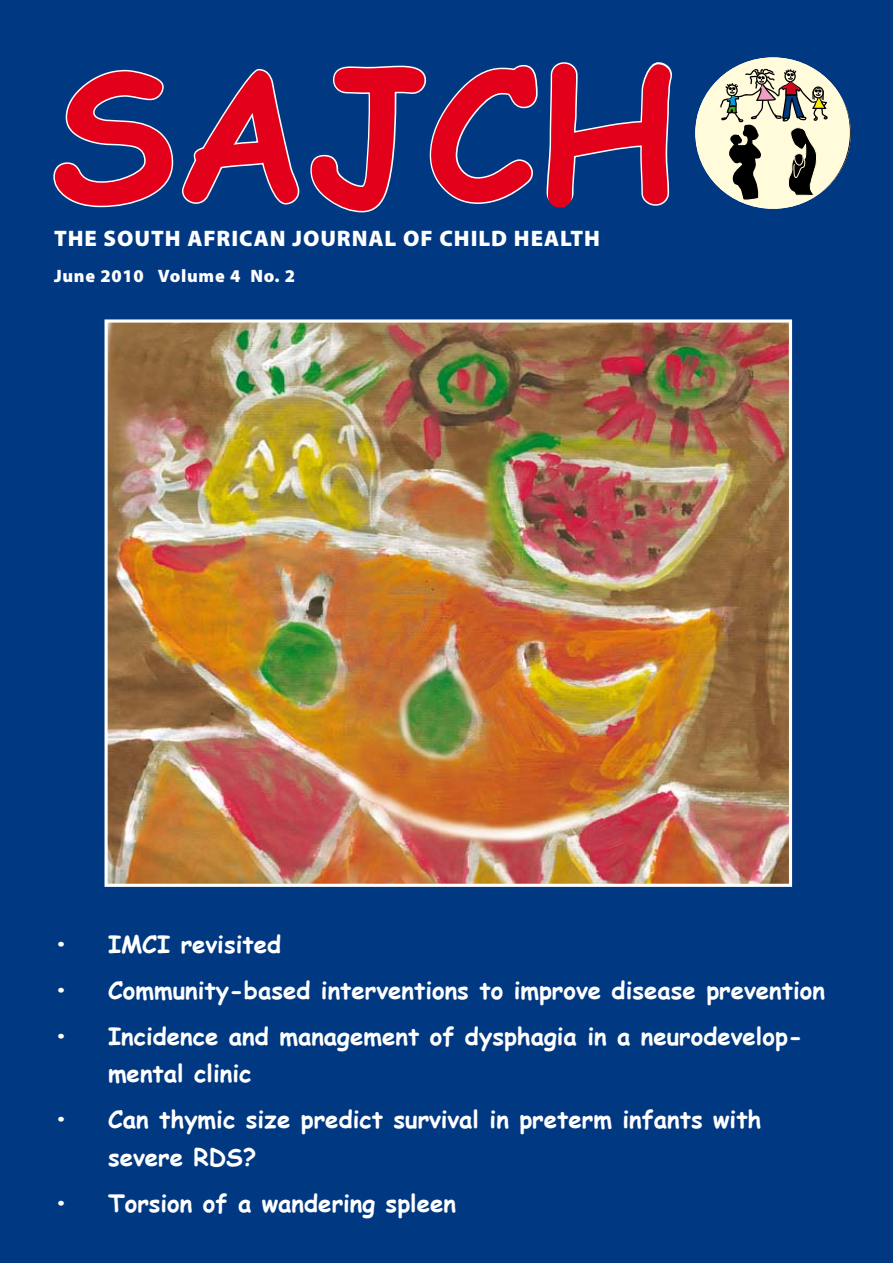
<style>
.page{position:relative;width:893px;height:1263px;background:#003882}
.page>*{position:absolute;margin:0;border:0;box-sizing:border-box;transform-origin:0 0}
.t1{font:700 180px "Comic Sans MS";color:#e2001a}
.t2{font:700 24px/37.5px "Comic Sans MS";color:#fff}
.t3{font:900 22.5px "Myriad Pro";letter-spacing:.04em;color:#fff}
.t4{font:900 18px "Myriad Pro";letter-spacing:.04em;color:#fff}
</style>
<div class="page">
<svg style="left:53px;top:68px;width:247px;height:140px"></svg>
<svg style="left:310px;top:65px;width:228px;height:148px"></svg>
<svg style="left:546px;top:62px;width:126px;height:144px"></svg>
<svg style="left:695px;top:57px;width:156px;height:152px"></svg>
<img style="left:109px;top:323px;width:679px;height:560px">
<div style="left:105px;top:319px;width:687px;height:568px;border:3px solid #fff"></div>
<h1 class="t1" style="left:51px;top:2px;width:627px">SAJCH</h1>
<p class="t3" style="left:54px;top:223px;width:547px">THE SOUTH AFRICAN JOURNAL OF CHILD HEALTH</p>
<p class="t4" style="left:54px;top:264px;width:243px">June 2010 Volume 4 No. 2</p>
<p class="t2" style="left:54px;top:924px;width:229px">• IMCI revisited</p>
<p class="t2" style="left:54px;top:970px;width:772px">• Community-based interventions to improve disease prevention</p>
<p class="t2" style="left:108px;top:1016px;width:696px;text-indent:-54px">• Incidence and management of dysphagia in a neurodevelop&shy;mental clinic</p>
<p class="t2" style="left:108px;top:1100px;width:655px;text-indent:-54px">• Can thymic size predict survival in preterm infants with severe RDS?</p>
<p class="t2" style="left:54px;top:1183px;width:404px">• Torsion of a wandering spleen</p>
</div>
